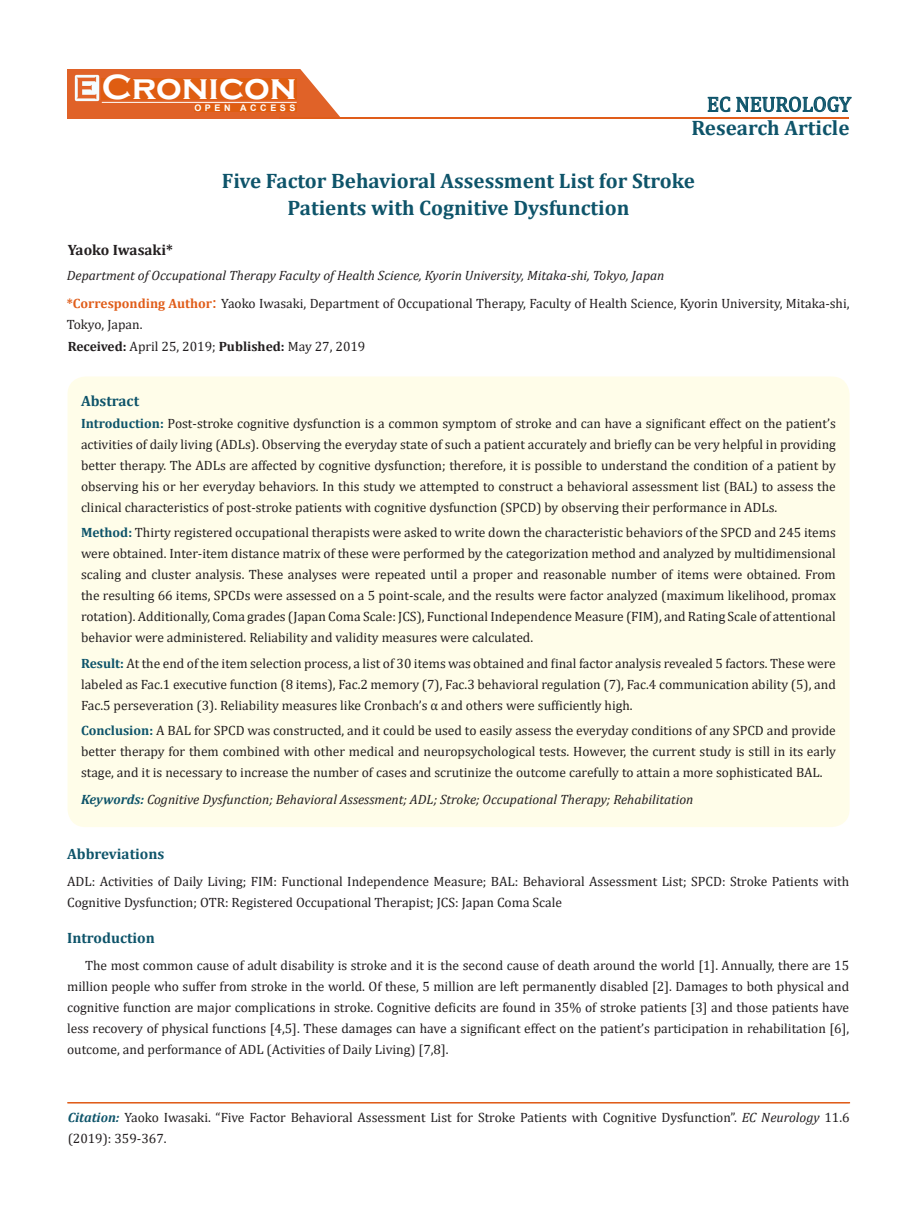
<style>
.page{position:relative;width:917px;height:1206px;background:#fff}
.page>*{position:absolute;margin:0;border:0;box-sizing:border-box;transform-origin:0 0}
.t1{font:700 36px "Copperplate Gothic";color:#fff}
.t2{font:700 21px/27px "Cambria";color:#0e546a;text-align:center}
.t3{font:21px "Cambria";color:#0e546a}
.t4{font:700 15px "Cambria";color:#0e546a}
.t5{font:700 15px "Cambria";color:#231f20}
.t6{font:13.5px/21px "Cambria";color:#231f20;text-align:justify}
.t7{font:italic 13.5px "Cambria";color:#231f20}
.t8{font:700 9px "Arial";letter-spacing:.4em;color:#fff}
.s1{font-weight:700;color:#e05d1a}
.s2{font-size:18px;color:#e05d1a}
.s3{font-weight:700}
.s4{font-weight:700;color:#0e546a}
.s5{font-weight:700;font-style:italic;color:#0e546a}
.s6{font-style:italic}
</style>
<div class="page">
<div style="left:67px;top:70px;width:290px;height:49px;background:#e06228"></div>
<svg style="left:300px;top:69px;width:90px;height:49px"></svg>
<img style="left:75px;top:75px;width:24px;height:26px">
<div style="left:102px;top:79px;width:195px;height:21px;background:#df5d11"></div>
<div style="left:194px;top:105px;width:103px;height:7px;background:#df5d11"></div>
<svg style="left:707px;top:97px;width:23px;height:15px"></svg>
<svg style="left:736px;top:97px;width:115px;height:15px"></svg>
<hr style="left:102px;top:102px;width:194px;height:1px;background:#fff">
<hr style="left:279px;top:118px;width:569px;height:1px;background:#e05d1a">
<hr style="left:68px;top:1103px;width:781px;height:1px;background:#e05d1a">
<div style="left:67px;top:1102px;width:782px;height:1px;border:1px solid #e05d1a"></div>
<div style="left:67px;top:376px;width:782px;height:451px;background:#fffde9;border-radius:18px"></div>
<p class="t1" style="left:102px;top:68px;width:196px">Cronicon</p>
<p class="t8" style="left:194px;top:102px;width:103px">OPEN ACCESS</p>
<p class="t3" style="left:707px;top:92px;width:146px">EC NEUROLOGY</p>
<p class="t2" style="left:691px;top:114px;width:160px">Research Article</p>
<p class="t2" style="left:222px;top:166px;width:475px">Five Factor Behavioral Assessment List for Stroke<br>Patients with Cognitive Dysfunction</p>
<p class="t5" style="left:68px;top:239px;width:107px">Yaoko Iwasaki*</p>
<p class="t7" style="left:67px;top:266px;width:599px">Department of Occupational Therapy Faculty of Health Science, Kyorin University, Mitaka-shi, Tokyo, Japan</p>
<p class="t6" style="left:67px;top:292px;width:784px"><span class="s1">*Corresponding Author</span><span class="s2">:</span> Yaoko Iwasaki, Department of Occupational Therapy, Faculty of Health Science, Kyorin University, Mitaka-shi,<br>Tokyo, Japan.</p>
<p class="t6" style="left:68px;top:335px;width:299px"><span class="s3">Received:</span> April 25, 2019; <span class="s3">Published:</span> May 27, 2019</p>
<p class="t4" style="left:81px;top:390px;width:60px">Abstract</p>
<p class="t6" style="left:81px;top:412px;width:756px"><span class="s4">Introduction:</span> Post-stroke cognitive dysfunction is a common symptom of stroke and can have a significant effect on the patient’s activities of daily living (ADLs). Observing the everyday state of such a patient accurately and briefly can be very helpful in providing better therapy. The ADLs are affected by cognitive dysfunction; therefore, it is possible to understand the condition of a patient by observing his or her everyday behaviors. In this study we attempted to construct a behavioral assessment list (BAL) to assess the clinical characteristics of post-stroke patients with cognitive dysfunction (SPCD) by observing their performance in ADLs.</p>
<p class="t6" style="left:81px;top:522px;width:756px"><span class="s4">Method:</span> Thirty registered occupational therapists were asked to write down the characteristic behaviors of the SPCD and 245 items were obtained. Inter-item distance matrix of these were performed by the categorization method and analyzed by multidimensional scaling and cluster analysis. These analyses were repeated until a proper and reasonable number of items were obtained. From the resulting 66 items, SPCDs were assessed on a 5 point-scale, and the results were factor analyzed (maximum likelihood, promax rotation). Additionally, Coma grades (Japan Coma Scale: JCS), Functional Independence Measure (FIM), and Rating Scale of attentional behavior were administered. Reliability and validity measures were calculated.</p>
<p class="t6" style="left:81px;top:652px;width:756px"><span class="s4">Result:</span> At the end of the item selection process, a list of 30 items was obtained and final factor analysis revealed 5 factors. These were labeled as Fac.1 executive function (8 items), Fac.2 memory (7), Fac.3 behavioral regulation (7), Fac.4 communication ability (5), and Fac.5 perseveration (3). Reliability measures like Cronbach’s α and others were sufficiently high.</p>
<p class="t6" style="left:81px;top:720px;width:756px"><span class="s4">Conclusion:</span> A BAL for SPCD was constructed, and it could be used to easily assess the everyday conditions of any SPCD and provide better therapy for them combined with other medical and neuropsychological tests. However, the current study is still in its early stage, and it is necessary to increase the number of cases and scrutinize the outcome carefully to attain a more sophisticated BAL.</p>
<p class="t7" style="left:81px;top:790px;width:614px"><span class="s4">Keywords:</span> Cognitive Dysfunction; Behavioral Assessment; ADL; Stroke; Occupational Therapy; Rehabilitation</p>
<p class="t4" style="left:67px;top:843px;width:99px">Abbreviations</p>
<p class="t6" style="left:67px;top:871px;width:783px">ADL: Activities of Daily Living; FIM: Functional Independence Measure; BAL: Behavioral Assessment List; SPCD: Stroke Patients with<br>Cognitive Dysfunction; OTR: Registered Occupational Therapist; JCS: Japan Coma Scale</p>
<p class="t4" style="left:67px;top:927px;width:89px">Introduction</p>
<p class="t6" style="left:67px;top:955px;width:783px;text-indent:18px">The most common cause of adult disability is stroke and it is the second cause of death around the world [1]. Annually, there are 15 million people who suffer from stroke in the world. Of these, 5 million are left permanently disabled [2]. Damages to both physical and cognitive function are major complications in stroke. Cognitive deficits are found in 35% of stroke patients [3] and those patients have less recovery of physical functions [4,5]. These damages can have a significant effect on the patient’s participation in rehabilitation [6], outcome, and performance of ADL (Activities of Daily Living) [7,8].</p>
<p class="t6" style="left:68px;top:1107px;width:783px"><span class="s5">Citation:</span> Yaoko Iwasaki. “Five Factor Behavioral Assessment List for Stroke Patients with Cognitive Dysfunction”. <span class="s6">EC Neurology</span> 11.6 (2019): 359-367.</p>
</div>
